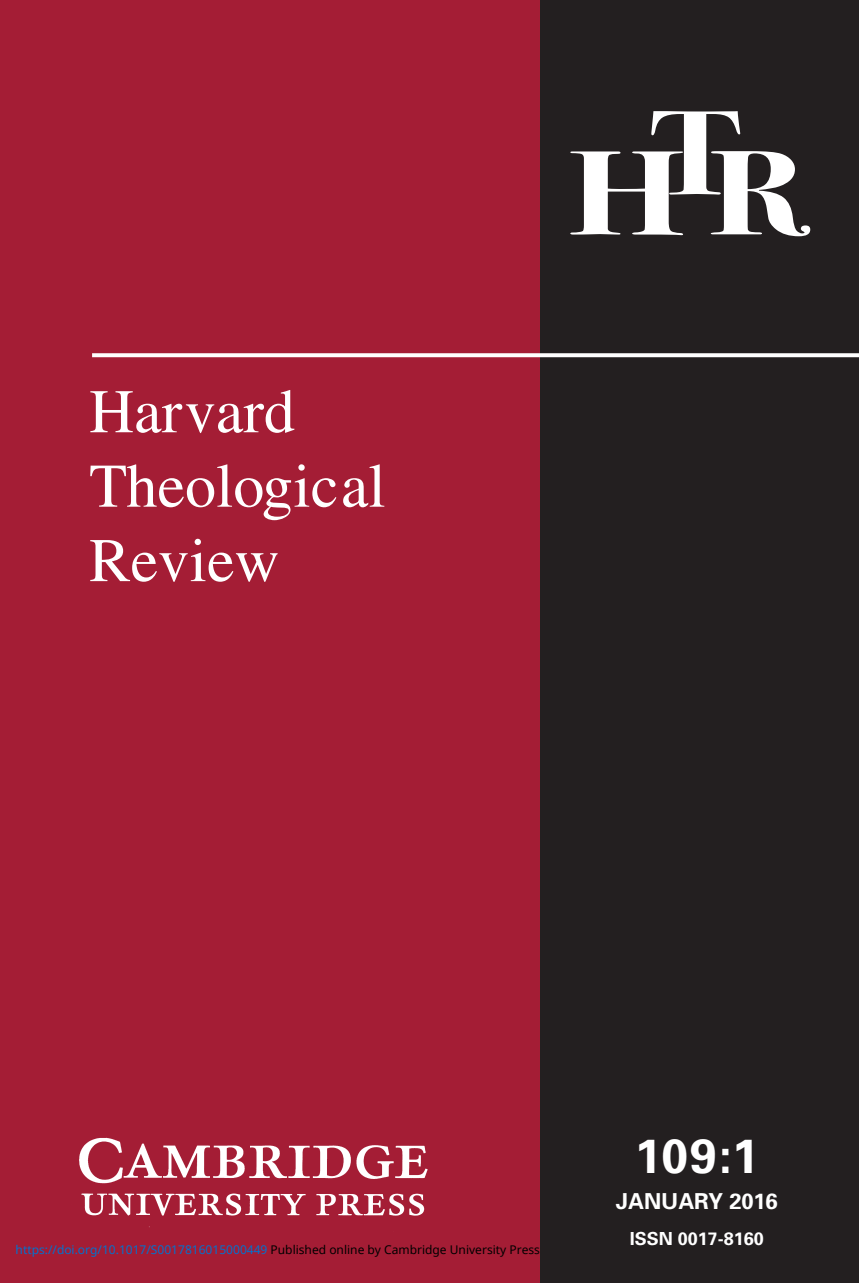
<style>
.page{position:relative;width:859px;height:1283px;background:#fff}
.page>*{position:absolute;margin:0;border:0;box-sizing:border-box;transform-origin:0 0}
.t1{font:700 48px "Univers";color:#fff}
.t2{font:700 22px "Univers";color:#fff}
.t3{font:700 18px "Univers";color:#fff}
.t4{font:12px "Noto Sans";color:#0172cf}
.s1{color:#000}
</style>
<div class="page">
<div style="left:540px;top:0;width:318px;height:1282px;background:#231f20"></div>
<div style="left:0;top:0;width:540px;height:1282px;background:#a41d35"></div>
<svg style="left:92px;top:353px;width:766px;height:4px;fill:#fff"></svg>
<svg style="left:90px;top:539px;width:187px;height:43px"></svg>
<svg style="left:90px;top:464px;width:294px;height:56px"></svg>
<svg style="left:90px;top:390px;width:204px;height:43px"></svg>
<svg style="left:570px;top:111px;width:239px;height:125px"></svg>
<img style="left:79px;top:1137px;width:349px;height:91px">
<p class="t4" style="left:16px;top:1241px;width:525px">https://doi.org/10.1017/S0017816015000449 <span class="s1">Published online by Cambridge University Press</span></p>
<h1 class="t1" style="left:634px;top:1138px;width:125px">109:1</h1>
<h2 class="t2" style="left:615px;top:1193px;width:163px">JANUARY 2016</h2>
<h3 class="t3" style="left:629px;top:1232px;width:136px">ISSN 0017-8160</h3>
</div>
